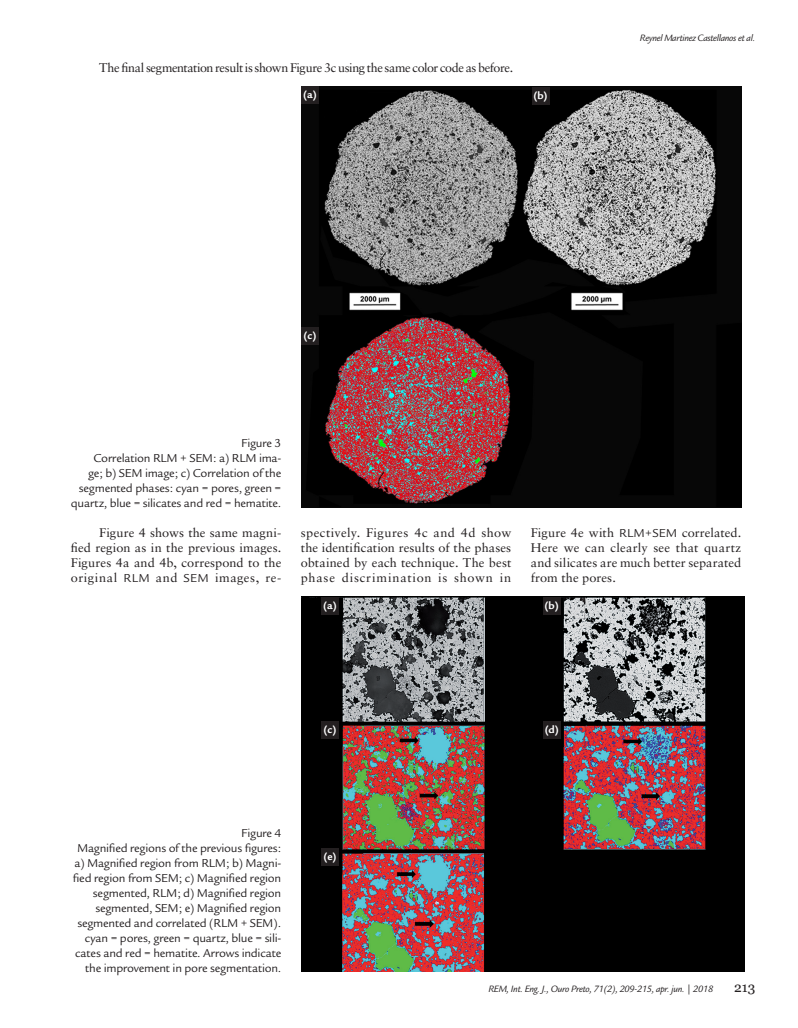
<style>
.page{position:relative;width:798px;height:1028px;background:#fff}
.page>*{position:absolute;margin:0;border:0;box-sizing:border-box;transform-origin:0 0}
.t1{font:13.75px "Georgia";color:#231f20}
.Legenda{font:12.5px/15px "Legacy Sans";letter-spacing:-.015em;color:#231f20;text-align:right}
.Texto_-_EN{font:12.5px/15px "Sabon LT Std";color:#231f20;text-align:justify}
.Texto_-_EN-2{font:12.5px "Sabon LT Std";letter-spacing:-.03em;color:#231f20}
.legenda_PT{font:700 11.25px "Legacy Sans";color:#fff}
.t2{font:italic 10px "Legacy Sans";letter-spacing:-.025em;color:#231f20}
.s1{font-family:"Legacy Sans"}
</style>
<div class="page">
<img style="left:301px;top:596px;width:443px;height:375px">
<img style="left:301px;top:86px;width:440px;height:421px">
<div style="left:301px;top:86px;width:18px;height:18px;background:#231f20"></div>
<div style="left:531px;top:87px;width:18px;height:18px;background:#231f20"></div>
<div style="left:301px;top:327px;width:18px;height:17px;background:#231f20"></div>
<div style="left:321px;top:597px;width:18px;height:18px;background:#231f20"></div>
<div style="left:542px;top:597px;width:18px;height:18px;background:#231f20"></div>
<div style="left:321px;top:721px;width:18px;height:17px;background:#231f20"></div>
<div style="left:542px;top:721px;width:18px;height:17px;background:#231f20"></div>
<div style="left:321px;top:848px;width:18px;height:17px;background:#231f20"></div>
<p class="Texto_-_EN-2" style="left:99px;top:60px;width:415px">The final segmentation result is shown Figure 3c using the same color code as before.</p>
<p class="legenda_PT" style="left:303px;top:88px;width:15px">(a)</p>
<p class="legenda_PT" style="left:533px;top:89px;width:16px">(b)</p>
<p class="legenda_PT" style="left:303px;top:328px;width:14px">(c)</p>
<p class="t2" style="left:639px;top:32px;width:117px">Reynel Martinez Castellanos et al.</p>
<p class="Legenda" style="left:241px;top:435px;width:41px">Figure 3</p>
<p class="Legenda" style="left:71px;top:450px;width:212px">Correlation RLM + SEM: a) RLM ima-<br>ge; b) SEM image; c) Correlation of the segmented phases: cyan = pores, green = quartz, blue = silicates and red = hematite.</p>
<p class="Texto_-_EN" style="left:71px;top:525px;width:212px;text-indent:28px">Figure 4 shows the same magni&shy;fied region as in the previous images.<br>Figures 4a and 4b, correspond to the original <span class="s1">RLM</span> and <span class="s1">SEM</span> images, re-</p>
<p class="Texto_-_EN" style="left:301px;top:525px;width:212px">spectively. Figures 4c and 4d show the identification results of the phases obtained by each technique. The best phase discrimination is shown in</p>
<p class="Texto_-_EN" style="left:530px;top:525px;width:212px">Figure 4e with <span class="s1">RLM+SEM</span> correlated.<br>Here we can clearly see that quartz and silicates are much better separated from the pores.</p>
<p class="legenda_PT" style="left:323px;top:599px;width:15px">(a)</p>
<p class="legenda_PT" style="left:544px;top:599px;width:16px">(b)</p>
<p class="Legenda" style="left:241px;top:825px;width:41px">Figure 4</p>
<p class="Legenda" style="left:73px;top:840px;width:210px">Magnified regions of the previous figures: a) Magnified region from RLM; b) Magni&shy;fied region from SEM; c) Magnified region segmented, RLM; d) Magnified region segmented, SEM; e) Magnified region segmented and correlated (RLM + SEM). cyan = pores, green = quartz, blue = sili&shy;cates and red = hematite. Arrows indicate the improvement in pore segmentation.</p>
<p class="legenda_PT" style="left:323px;top:722px;width:14px">(c)</p>
<p class="legenda_PT" style="left:544px;top:722px;width:16px">(d)</p>
<p class="legenda_PT" style="left:323px;top:849px;width:15px">(e)</p>
<p class="t2" style="left:488px;top:983px;width:226px">REM, Int. Eng. J., Ouro Preto, 71(2), 209-215, apr. jun. | 2018</p>
<p class="t1" style="left:733px;top:979px;width:23px">213</p>
</div>
